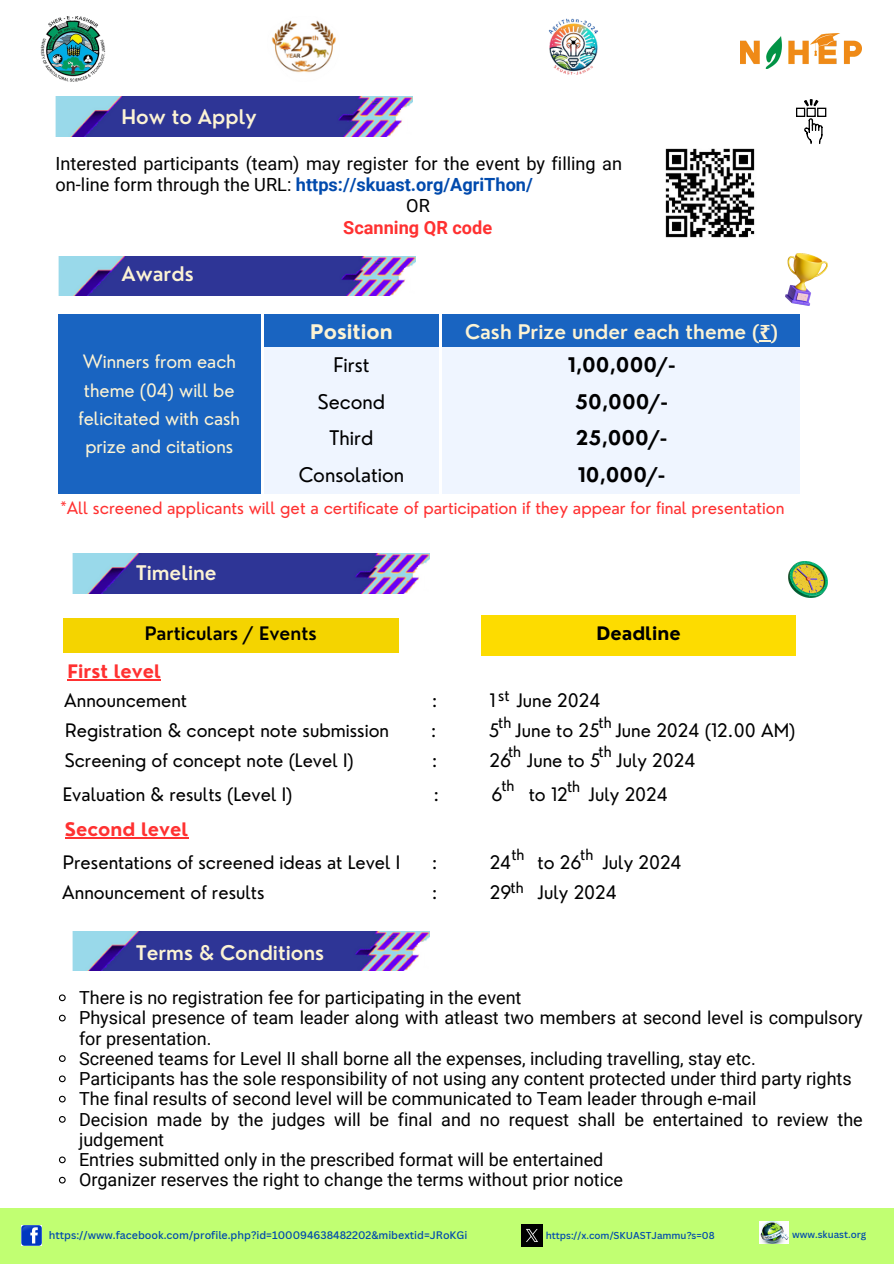
<style>
.page{position:relative;width:894px;height:1264px;background:#fff}
.page>*{position:absolute;margin:0;border:0;box-sizing:border-box;transform-origin:0 0}
.t1{font:600 19.65px "Nourd";color:#fcf3d4}
.t2{font:700 19.65px "Nourd";color:#000}
.t3{font:19.65px "Nourd";color:#000}
.t4{font:700 19.65px "Nourd";color:#fcf3d4}
.t5{font:18.15px "Nourd";color:#000}
.t6{font:18.15px "Roboto";color:#000}
.t7{font:700 18.15px "Roboto";color:#004aad}
.t8{font:700 18.15px "Nourd";color:#ff3131}
.t9{font:600 18.15px "Nourd";color:#000}
.t10{font:700 18.15px "Roboto";color:#ff3131}
.t11{font:700 18.15px "Nourd";color:#000}
.t12{font:18px/20.2px "Roboto";color:#000}
.t13{font:18px/28.2px "Nourd";color:#fcf3d4;text-align:center}
.t14{font:16.65px "Nourd";color:#ff3131}
.t15{font:15.15px "Nourd";color:#000}
.t16{font:500 10.65px "Canva Sans";color:#004aad}
.t17{font:500 9.75px "Canva Sans";color:#004aad}
.s1{font-weight:400;color:#000}
.s2{font-family:"Noto Sans";font-weight:700}
</style>
<div class="page">
<div style="left:0;top:1208px;width:893px;height:55px;background:#c1ff72"></div>
<img style="left:21px;top:1225px;width:21px;height:20px">
<img style="left:759px;top:1221px;width:29px;height:22px">
<img style="left:785px;top:254px;width:42px;height:51px">
<div style="left:442px;top:314px;width:357px;height:37px;background:#1964c1"></div>
<div style="left:264px;top:314px;width:175px;height:37px;background:#1964c1"></div>
<div style="left:442px;top:347px;width:357px;height:37px;background:#eff5ff"></div>
<div style="left:264px;top:347px;width:175px;height:37px;background:#eff5ff"></div>
<div style="left:442px;top:384px;width:357px;height:36px;background:#eff5ff"></div>
<div style="left:264px;top:384px;width:175px;height:36px;background:#eff5ff"></div>
<div style="left:442px;top:420px;width:357px;height:37px;background:#eff5ff"></div>
<div style="left:264px;top:420px;width:175px;height:37px;background:#eff5ff"></div>
<div style="left:442px;top:457px;width:357px;height:36px;background:#eff5ff"></div>
<div style="left:264px;top:457px;width:175px;height:36px;background:#eff5ff"></div>
<img style="left:788px;top:561px;width:38px;height:36px">
<hr style="left:65px;top:837px;width:123px;height:1px;background:#ff3131">
<div style="left:795px;top:108px;width:10px;height:9px;border:1px solid #000"></div>
<div style="left:806px;top:108px;width:9px;height:9px;border:1px solid #000"></div>
<div style="left:816px;top:108px;width:10px;height:9px;border:1px solid #000"></div>
<svg style="left:804px;top:99px;width:15px;height:8px"></svg>
<svg style="left:804px;top:118px;width:19px;height:26px"></svg>
<img style="left:521px;top:1224px;width:21px;height:22px">
<div style="left:58px;top:314px;width:202px;height:179px;background:#1964c1"></div>
<img style="left:665px;top:148px;width:90px;height:90px">
<div style="left:481px;top:615px;width:314px;height:40px;background:#fddc00"></div>
<div style="left:63px;top:617px;width:335px;height:35px;background:#f4d400"></div>
<svg style="left:58px;top:994px;width:8px;height:8px"></svg>
<svg style="left:58px;top:1014px;width:8px;height:8px"></svg>
<svg style="left:58px;top:1055px;width:8px;height:7px"></svg>
<svg style="left:58px;top:1075px;width:8px;height:8px"></svg>
<svg style="left:58px;top:1095px;width:8px;height:8px"></svg>
<svg style="left:58px;top:1116px;width:8px;height:7px"></svg>
<svg style="left:58px;top:1156px;width:8px;height:8px"></svg>
<svg style="left:58px;top:1176px;width:8px;height:8px"></svg>
<img style="left:40px;top:16px;width:65px;height:65px">
<img style="left:740px;top:34px;width:121px;height:35px">
<img style="left:548px;top:18px;width:50px;height:57px">
<img style="left:271px;top:20px;width:65px;height:53px">
<hr style="left:67px;top:679px;width:94px;height:1px;background:#ff3131">
<img style="left:56px;top:97px;width:356px;height:39px">
<img style="left:58px;top:256px;width:357px;height:40px">
<img style="left:73px;top:554px;width:356px;height:39px">
<img style="left:73px;top:931px;width:356px;height:39px">
<p class="t1" style="left:121px;top:104px;width:136px">How to Apply</p>
<h1 class="t6" style="left:56px;top:153px;width:568px">Interested participants (team) may register for the event by filling an</h1>
<h1 class="t7" style="left:56px;top:174px;width:478px"><span class="s1">on-line form through the URL:</span> https://skuast.org/AgriThon/</h1>
<h1 class="t6" style="left:406px;top:196px;width:25px">OR</h1>
<h1 class="t10" style="left:343px;top:217px;width:150px">Scanning QR code</h1>
<p class="t1" style="left:121px;top:261px;width:74px">Awards</p>
<h1 class="t13" style="left:78px;top:347px;width:163px">Winners from each theme (04) will be felicitated with cash prize and citations</h1>
<h1 class="t4" style="left:310px;top:319px;width:84px">Position</h1>
<p class="t1" style="left:465px;top:319px;width:314px">Cash Prize under each theme (<span class="s2">₹</span>)</p>
<p class="t3" style="left:333px;top:352px;width:37px">First</p>
<h2 class="t2" style="left:567px;top:352px;width:109px">1,00,000/-</h2>
<p class="t3" style="left:318px;top:389px;width:69px">Second</p>
<p class="t2" style="left:575px;top:389px;width:94px">50,000/-</p>
<p class="t3" style="left:329px;top:425px;width:45px">Third</p>
<h1 class="t2" style="left:575px;top:425px;width:93px">25,000/-</h1>
<h1 class="t3" style="left:298px;top:462px;width:107px">Consolation</h1>
<h2 class="t2" style="left:577px;top:462px;width:89px">10,000/-</h2>
<h3 class="t14" style="left:60px;top:497px;width:725px">*All screened applicants will get a certificate of participation if they appear for final presentation</h3>
<p class="t1" style="left:136px;top:560px;width:82px">Timeline</p>
<h1 class="t9" style="left:145px;top:622px;width:173px">Particulars / Events</h1>
<h1 class="t11" style="left:596px;top:622px;width:86px">Deadline</h1>
<h3 class="t8" style="left:67px;top:660px;width:95px">First level</h3>
<h3 class="t15" style="left:498px;top:686px;width:13px">st</h3>
<h1 class="t5" style="left:64px;top:689px;width:124px">Announcement</h1>
<h1 class="t5" style="left:431px;top:689px;width:7px">:</h1>
<h1 class="t5" style="left:489px;top:689px;width:112px">1 June 2024</h1>
<h2 class="t15" style="left:498px;top:712px;width:15px">th</h2>
<h3 class="t15" style="left:598px;top:712px;width:15px">th</h3>
<h3 class="t15" style="left:508px;top:741px;width:15px">th</h3>
<h2 class="t15" style="left:598px;top:741px;width:15px">th</h2>
<h1 class="t5" style="left:65px;top:719px;width:325px">Registration &amp; concept note submission</h1>
<h1 class="t5" style="left:431px;top:719px;width:7px">:</h1>
<h1 class="t5" style="left:489px;top:719px;width:308px">5 June to 25 June 2024 (12.00 AM)</h1>
<h2 class="t5" style="left:65px;top:748px;width:290px">Screening of concept note (Level I)</h2>
<h2 class="t5" style="left:431px;top:748px;width:7px">:</h2>
<h2 class="t5" style="left:489px;top:748px;width:207px">26 June to 5 July 2024</h2>
<p class="t15" style="left:501px;top:776px;width:15px">th</p>
<h1 class="t15" style="left:567px;top:776px;width:15px">th</h1>
<h3 class="t5" style="left:63px;top:782px;width:231px">Evaluation &amp; results (Level I)</h3>
<h3 class="t5" style="left:433px;top:782px;width:7px">:</h3>
<h3 class="t5" style="left:491px;top:782px;width:13px">6</h3>
<h3 class="t5" style="left:528px;top:782px;width:141px">to 12 July 2024</h3>
<h2 class="t8" style="left:65px;top:818px;width:125px">Second level</h2>
<p class="t15" style="left:511px;top:844px;width:15px">th</p>
<p class="t15" style="left:580px;top:845px;width:15px">th</p>
<p class="t5" style="left:63px;top:850px;width:339px">Presentations of screened ideas at Level I</p>
<p class="t5" style="left:431px;top:850px;width:7px">:</p>
<p class="t5" style="left:489px;top:850px;width:23px">24</p>
<p class="t5" style="left:537px;top:850px;width:146px">to 26 July 2024</p>
<p class="t15" style="left:510px;top:877px;width:15px">th</p>
<p class="t5" style="left:62px;top:880px;width:204px">Announcement of results</p>
<p class="t5" style="left:431px;top:880px;width:7px">:</p>
<p class="t5" style="left:489px;top:880px;width:23px">29</p>
<p class="t5" style="left:537px;top:880px;width:81px">July 2024</p>
<p class="t1" style="left:136px;top:940px;width:189px">Terms &amp; Conditions</p>
<p class="t12" style="left:79px;top:987px;width:444px">There is no registration fee for participating in the event</p>
<h1 class="t12" style="left:79px;top:1007px;width:785px">Physical presence of team leader along with atleast two members at second level is compulsory for presentation.</h1>
<h1 class="t12" style="left:79px;top:1048px;width:678px">Screened teams for Level II shall borne all the expenses, including travelling, stay etc.</h1>
<h1 class="t12" style="left:79px;top:1068px;width:774px">Participants has the sole responsibility of not using any content protected under third party rights</h1>
<h2 class="t12" style="left:79px;top:1088px;width:678px">The final results of second level will be communicated to Team leader through e-mail</h2>
<h3 class="t12" style="left:79px;top:1109px;width:785px">Decision made by the judges will be final and no request shall be entertained to review the judgement</h3>
<h2 class="t12" style="left:79px;top:1149px;width:525px">Entries submitted only in the prescribed format will be entertained</h2>
<h3 class="t12" style="left:79px;top:1169px;width:545px">Organizer reserves the right to change the terms without prior notice</h3>
<p class="t16" style="left:49px;top:1228px;width:420px">https://www.facebook.com/profile.php?id=100094638482202&amp;mibextid=JRoKGi</p>
<h3 class="t17" style="left:545px;top:1228px;width:170px">https://x.com/SKUASTJammu?s=08</h3>
<p class="t17" style="left:791px;top:1227px;width:76px">www.skuast.org</p>
</div>
